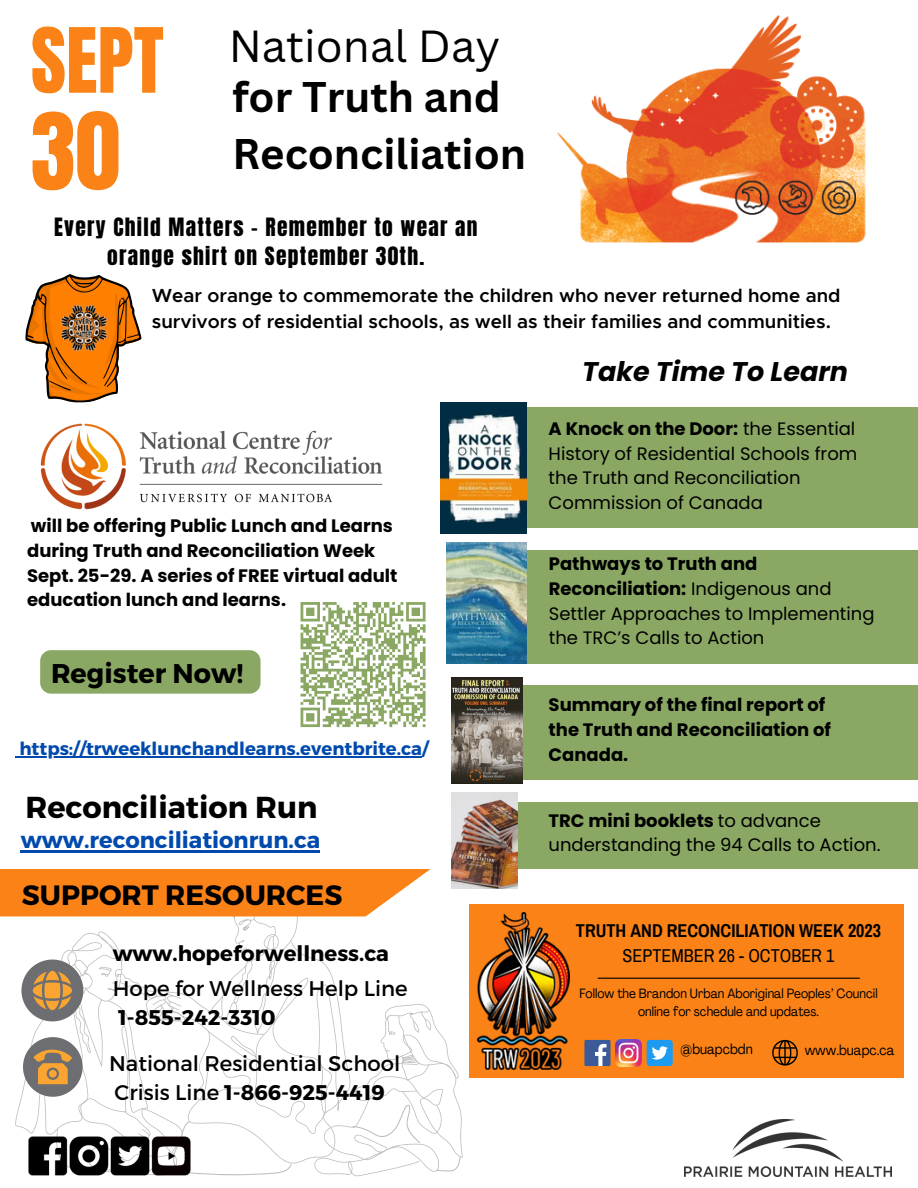
<style>
.page{position:relative;width:918px;height:1188px;background:#fff}
.page>*{position:absolute;margin:0;border:0;box-sizing:border-box;transform-origin:0 0}
.t1{font:90.45px "Anton";color:#fb8216}
.t2{font:76.35px "Anton";color:#fb8216}
.t3{font:43.65px "Canva Sans";color:#000}
.t4{font:700 41.7px "Canva Sans";color:#000}
.t5{font:700 30.3px "Montserrat";color:#000}
.t6{font:700 27.9px "Montserrat";color:#000}
.t7{font:italic 700 27px "Poppins";color:#000}
.t8{font:700 27px "Montserrat";color:#000}
.t9{font:700 22.5px "Montserrat";color:#004aad}
.t10{font:21.45px/29.2px "Anton";letter-spacing:.06em;color:#000;text-align:center}
.t11{font:700 21.3px "Montserrat";color:#000}
.t12{font:21.15px "Montserrat";color:#000}
.t13{font:700 21.15px "Montserrat";color:#000}
.t14{font:600 19.05px/25.8px "Metropolis";color:#000}
.t15{font:700 18.15px "Archivo Narrow";color:#000}
.t16{font:18.15px "Archivo Narrow";color:#000}
.t17{font:18px/24.8px "Poppins";color:#000}
.t18{font:700 18px/24.8px "Poppins";color:#000}
.t19{font:700 18px "Montserrat";color:#004aad}
.t20{font:condensed 14.25px "Agrandir";color:#000}
.t21{font:condensed 13.35px/18px "Agrandir";color:#000;text-align:center}
.s1{font-weight:400}
.s2{font-weight:700}
</style>
<div class="page">
<svg style="left:25px;top:274px;width:116px;height:128px"></svg>
<img style="left:59px;top:303px;width:50px;height:50px">
<img style="left:557px;top:15px;width:309px;height:228px">
<div style="left:470px;top:407px;width:448px;height:121px;background:#8aa863"></div>
<img style="left:441px;top:402px;width:85px;height:132px">
<div style="left:457px;top:550px;width:461px;height:113px;background:#8aa863"></div>
<img style="left:446px;top:543px;width:80px;height:120px">
<div style="left:459px;top:685px;width:459px;height:95px;background:#8aa863"></div>
<img style="left:451px;top:678px;width:71px;height:105px">
<div style="left:457px;top:802px;width:461px;height:67px;background:#8aa863"></div>
<img style="left:451px;top:792px;width:67px;height:97px">
<svg style="left:300px;top:602px;width:126px;height:126px"></svg>
<img style="left:684px;top:1120px;width:207px;height:56px">
<svg style="left:0;top:869px;width:463px;height:307px"></svg>
<img style="left:40px;top:423px;width:343px;height:87px">
<div style="left:470px;top:905px;width:434px;height:173px;background:#fb8216"></div>
<hr style="left:598px;top:978px;width:262px;height:1px;background:#000">
<div style="left:584px;top:1040px;width:27px;height:26px;background:#3d5a98"></div>
<svg style="left:595px;top:1044px;width:12px;height:22px"></svg>
<img style="left:616px;top:1040px;width:26px;height:26px">
<div style="left:647px;top:1040px;width:26px;height:26px;background:#1d9bf0;border-radius:3px"></div>
<svg style="left:652px;top:1046px;width:16px;height:14px"></svg>
<svg style="left:772px;top:1040px;width:26px;height:26px"></svg>
<img style="left:477px;top:913px;width:93px;height:156px">
<div style="left:40px;top:650px;width:221px;height:44px;background:#8aa863;border-radius:11px"></div>
<hr style="left:19px;top:756px;width:403px;height:1px;background:#004aad">
<hr style="left:21px;top:851px;width:299px;height:2px;background:#004aad">
<p class="t2" style="left:31px;top:6px;width:135px">SEPT</p>
<p class="t1" style="left:31px;top:86px;width:91px">30</p>
<p class="t3" style="left:229px;top:16px;width:273px">National Day</p>
<p class="t4" style="left:232px;top:67px;width:270px">for Truth and</p>
<p class="t4" style="left:232px;top:125px;width:295px">Reconciliation</p>
<p class="t10" style="left:54px;top:212px;width:425px">Every Child Matters - Remember to wear an orange shirt on September 30th.</p>
<p class="t14" style="left:152px;top:284px;width:690px">Wear orange to commemorate the children who never returned home and survivors of residential schools, as well as their families and communities.</p>
<p class="t7" style="left:582px;top:353px;width:268px">Take Time To Learn</p>
<p class="t18" style="left:27px;top:513px;width:372px">will be offering Public Lunch and Learns during Truth and Reconciliation Week Sept. 25-29. A series of FREE virtual adult education lunch and learns.</p>
<p class="t8" style="left:51px;top:655px;width:194px">Register Now!</p>
<p class="t19" style="left:19px;top:737px;width:411px">https://trweeklunchandlearns.eventbrite.ca/</p>
<p class="t5" style="left:25px;top:787px;width:294px">Reconciliation Run</p>
<p class="t9" style="left:21px;top:826px;width:301px">www.reconciliationrun.ca</p>
<p class="t6" style="left:22px;top:877px;width:322px">SUPPORT RESOURCES</p>
<p class="t11" style="left:113px;top:939px;width:278px">www.hopeforwellness.ca</p>
<p class="t12" style="left:113px;top:975px;width:297px">Hope for Wellness Help Line</p>
<p class="t13" style="left:118px;top:1004px;width:159px">1-855-242-3310</p>
<p class="t12" style="left:109px;top:1050px;width:293px">National Residential School</p>
<p class="t13" style="left:115px;top:1079px;width:272px"><span class="s1">Crisis Line</span> 1-866-925-4419</p>
<p class="t17" style="left:549px;top:416px;width:310px"><span class="s2">A Knock on the Door:</span> the Essential<br>History of Residential Schools from the Truth and Reconciliation<br>Commission of Canada</p>
<p class="t17" style="left:549px;top:551px;width:327px"><span class="s2">Pathways to Truth and<br>Reconciliation:</span> Indigenous and<br>Settler Approaches to Implementing the TRC’s Calls to Action</p>
<p class="t18" style="left:549px;top:693px;width:284px">Summary of the final report of the Truth and Reconciliation of<br>Canada.</p>
<p class="t17" style="left:549px;top:808px;width:333px"><span class="s2">TRC mini booklets</span> to advance understanding the 94 Calls to Action.</p>
<p class="t15" style="left:576px;top:921px;width:307px">TRUTH AND RECONCILIATION WEEK 2023</p>
<p class="t16" style="left:623px;top:946px;width:213px">SEPTEMBER 26 - OCTOBER 1</p>
<p class="t21" style="left:579px;top:986px;width:300px">Follow the Brandon Urban Aboriginal Peoples’ Council online for schedule and updates.</p>
<p class="t20" style="left:681px;top:1044px;width:74px">@buapcbdn</p>
<p class="t20" style="left:805px;top:1044px;width:91px">www.buapc.ca</p>
</div>
